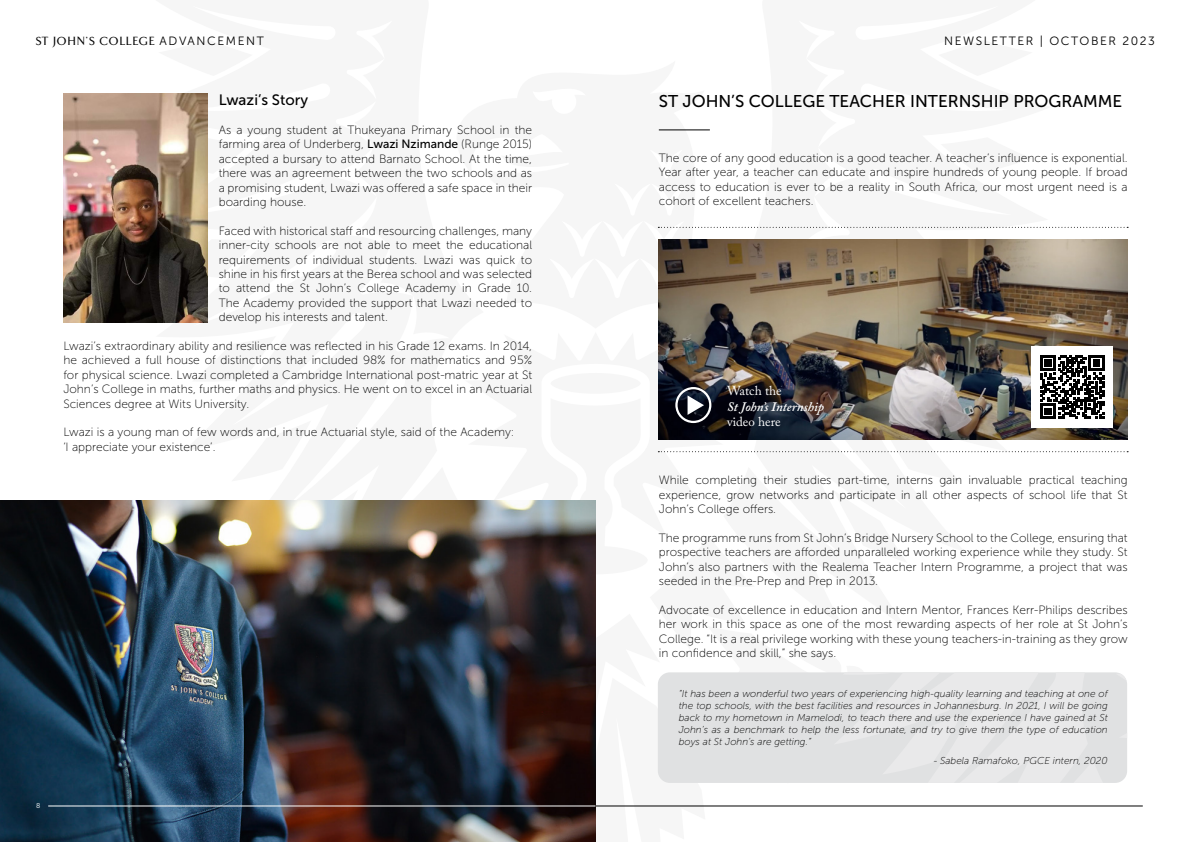
<style>
.page{position:relative;width:1191px;height:842px;background:#fff}
.page>*{position:absolute;margin:0;border:0;box-sizing:border-box;transform-origin:0 0}
.t1{font:17px "Museo Sans 500";color:#000}
.t2{font:15px "Museo Sans 500";color:#000}
.t3{font:italic 600 13px "Adobe Caslon Pro";color:#fff}
.t4{font:13px "Adobe Caslon Pro";color:#fff}
.t5{font:12px/14.4px "Museo Sans 100";color:#000;text-align:justify}
.t6{font:500 12px "TF Arrow";letter-spacing:.1em;color:#000}
.t7{font:12px "Museo Sans 300";letter-spacing:.13em;color:#000}
.t8{font:italic 10px/12px "Museo Sans 100";color:#000;text-align:justify}
.t9{font:7px "Museo Sans 300";color:#fff}
.s1{font-family:"Museo Sans 300";font-weight:400}
.s2{font-family:"Museo Sans 500"}
</style>
<div class="page">
<div style="left:658px;top:672px;width:469px;height:111px;background:#e0e1e2;border-radius:12px"></div>
<img style="left:63px;top:94px;width:144px;height:228px">
<img style="left:0;top:500px;width:595px;height:342px">
<hr style="left:659px;top:129px;width:51px;height:1px;background:#000">
<svg style="left:658px;top:227px;width:470px;height:1px"></svg>
<svg style="left:658px;top:451px;width:470px;height:1px"></svg>
<img style="left:658px;top:240px;width:469px;height:199px">
<svg style="left:687px;top:395px;width:17px;height:20px"></svg>
<div style="left:675px;top:387px;width:36px;height:36px;border:2px solid #fff;border-radius:50%"></div>
<div style="left:1031px;top:346px;width:82px;height:82px;background:#fff"></div>
<svg style="left:1040px;top:355px;width:64px;height:64px"></svg>
<hr style="left:595px;top:806px;width:547px;height:1px;background:#000">
<hr style="left:48px;top:806px;width:547px;height:1px;background:#fff">
<p class="t6" style="left:36px;top:35px;width:229px">ST JOHN’S COLLEGE <span class="s1">ADVANCEMENT</span></p>
<p class="t7" style="left:944px;top:34px;width:212px">NEWSLETTER | OCTOBER 2023</p>
<p class="t2" style="left:219px;top:92px;width:91px">Lwazi’s Story</p>
<p class="t5" style="left:219px;top:123px;width:315px">As a young student at Thukeyana Primary School in the farming area of Underberg, <span class="s2">Lwazi Nzimande</span> (Runge 2015) accepted a bursary to attend Barnato School. At the time, there was an agreement between the two schools and as a promising student, Lwazi was offered a safe space in their boarding house.</p>
<p class="t5" style="left:219px;top:224px;width:315px">Faced with historical staff and resourcing challenges, many inner-city schools are not able to meet the educational requirements of individual students. Lwazi was quick to shine in his first years at the Berea school and was selected to attend the St John’s College Academy in Grade 10.<br>The Academy provided the support that Lwazi needed to develop his interests and talent.</p>
<p class="t5" style="left:63px;top:339px;width:470px">Lwazi’s extraordinary ability and resilience was reflected in his Grade 12 exams. In 2014, he achieved a full house of distinctions that included 98% for mathematics and 95% for physical science. Lwazi completed a Cambridge International post-matric year at St John’s College in maths, further maths and physics. He went on to excel in an Actuarial Sciences degree at Wits University.</p>
<p class="t5" style="left:63px;top:425px;width:452px">Lwazi is a young man of few words and, in true Actuarial style, said of the Academy: ‘I appreciate your existence’.</p>
<p class="t9" style="left:36px;top:802px;width:6px">8</p>
<h1 class="t1" style="left:659px;top:92px;width:465px">ST JOHN’S COLLEGE TEACHER INTERNSHIP PROGRAMME</h1>
<p class="t5" style="left:659px;top:151px;width:470px">The core of any good education is a good teacher. A teacher’s influence is exponential.<br>Year after year, a teacher can educate and inspire hundreds of young people. If broad access to education is ever to be a reality in South Africa, our most urgent need is a cohort of excellent teachers.</p>
<p class="t4" style="left:727px;top:383px;width:56px">Watch the</p>
<p class="t3" style="left:727px;top:398px;width:99px">St John’s Internship</p>
<p class="t4" style="left:727px;top:414px;width:55px">video here</p>
<p class="t5" style="left:659px;top:473px;width:470px">While completing their studies part-time, interns gain invaluable practical teaching experience, grow networks and participate in all other aspects of school life that St John’s College offers.</p>
<p class="t5" style="left:659px;top:531px;width:470px">The programme runs from St John’s Bridge Nursery School to the College, ensuring that prospective teachers are afforded unparalleled working experience while they study. St John’s also partners with the Realema Teacher Intern Programme, a project that was seeded in the Pre-Prep and Prep in 2013.</p>
<p class="t5" style="left:659px;top:603px;width:470px">Advocate of excellence in education and Intern Mentor, Frances Kerr-Philips describes her work in this space as one of the most rewarding aspects of her role at St John’s College. “It is a real privilege working with these young teachers-in-training as they grow in confidence and skill,” she says.</p>
<p class="t8" style="left:678px;top:688px;width:430px">“It has been a wonderful two years of experiencing high-quality learning and teaching at one of the top schools, with the best facilities and resources in Johannesburg. In 2021, I will be going back to my hometown in Mamelodi, to teach there and use the experience I have gained at St John’s as a benchmark to help the less fortunate, and try to give them the type of education boys at St John’s are getting.”</p>
<p class="t8" style="left:933px;top:755px;width:175px">- Sabela Ramafoko, PGCE intern, 2020</p>
</div>
